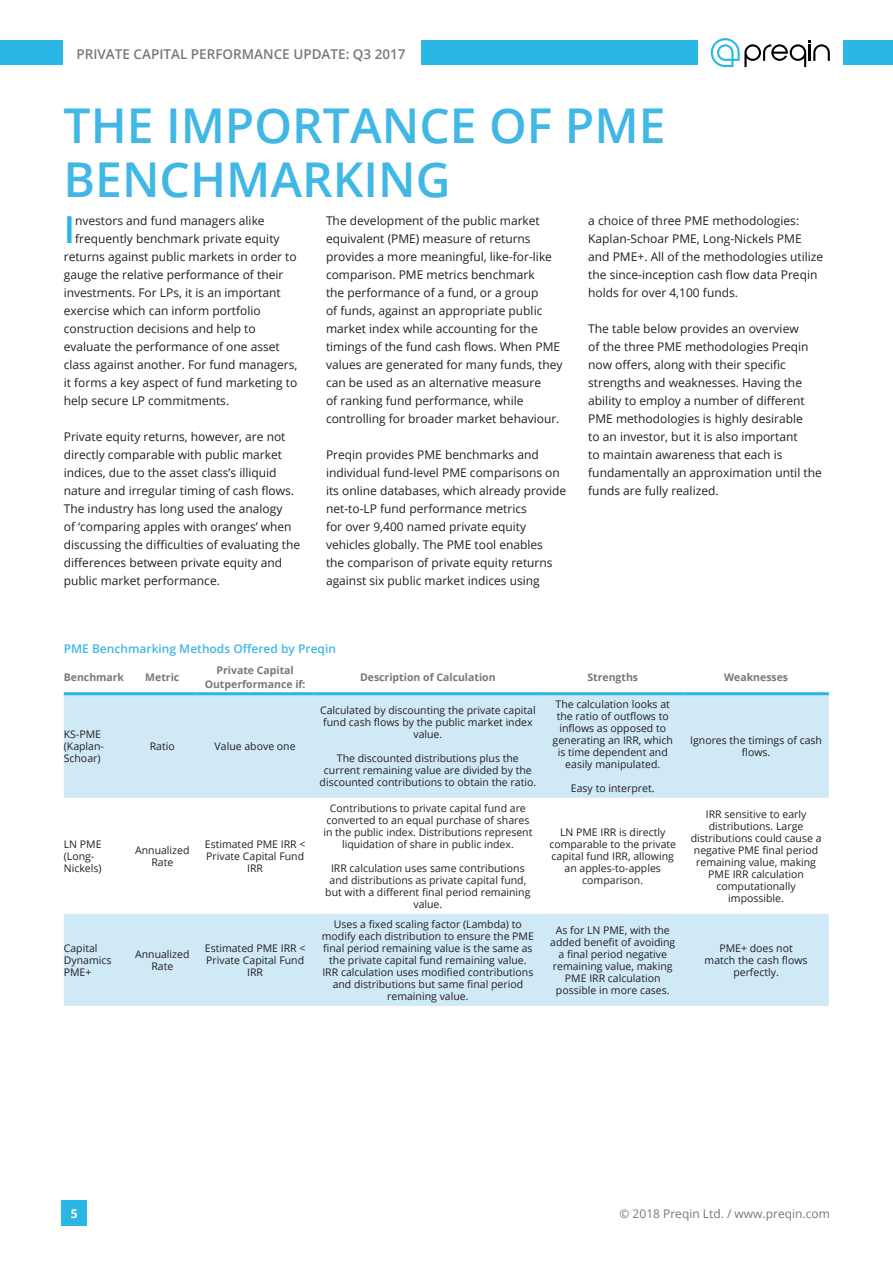
<style>
.page{position:relative;width:893px;height:1263px;background:#fff}
.page>*{position:absolute;margin:0;border:0;box-sizing:border-box;transform-origin:0 0}
.Body_Header_Left{font:600 48px/54px "Open Sans";color:#41b7e6}
.Body_Text{font:600 37.2px "Open Sans";color:#2ab7e5}
.t1{font:600 13.5px "Open Sans";color:#76787b}
.Body_Text-2{font:12px/18px "Open Sans";color:#231f20}
.Table_Title{font:600 12px "Open Sans";color:#41b7e6}
.t2{font:12px "Open Sans";color:#76787b}
.t3{font:700 12px "Open Sans";color:#fff}
.Table_Body_Centre{font:10.5px/12px "Open Sans";color:#231f20;text-align:center}
.Table_Header_Centre{font:700 10.5px/13.5px "Open Sans";color:#76787b;text-align:center}
</style>
<div class="page">
<div style="left:62px;top:1200px;width:25px;height:26px;background:#2ab7e5"></div>
<div style="left:0;top:40px;width:893px;height:25px;background:#2ab7e5"></div>
<div style="left:64px;top:39px;width:357px;height:30px;background:#fff"></div>
<div style="left:698px;top:36px;width:145px;height:34px;background:#fff"></div>
<svg style="left:711px;top:38px;width:119px;height:29px"></svg>
<svg style="left:64px;top:695px;width:765px;height:311px;fill:#cfe9f7"></svg>
<hr style="left:64px;top:692px;width:70px;height:3px;background:#2ab7e5">
<hr style="left:134px;top:692px;width:63px;height:3px;background:#2ab7e5">
<hr style="left:197px;top:692px;width:117px;height:3px;background:#2ab7e5">
<hr style="left:314px;top:692px;width:228px;height:3px;background:#2ab7e5">
<hr style="left:542px;top:692px;width:141px;height:3px;background:#2ab7e5">
<hr style="left:683px;top:692px;width:146px;height:3px;background:#2ab7e5">
<p class="t1" style="left:77px;top:45px;width:331px">PRIVATE CAPITAL PERFORMANCE UPDATE: Q3 2017</p>
<p class="Body_Header_Left" style="left:64px;top:98px;width:603px">THE IMPORTANCE OF PME<br>BENCHMARKING</p>
<p class="Body_Text" style="left:64px;top:204px;width:13px">I</p>
<p class="Body_Text-2" style="left:75px;top:211px;width:191px">nvestors and fund managers alike</p>
<p class="Body_Text-2" style="left:326px;top:211px;width:238px">The development of the public market equivalent (PME) measure of returns provides a more meaningful, like-for-like comparison. PME metrics benchmark<br>the performance of a fund, or a group<br>of funds, against an appropriate public market index while accounting for the timings of the fund cash flows. When PME values are generated for many funds, they can be used as an alternative measure<br>of ranking fund performance, while controlling for broader market behaviour.</p>
<p class="Body_Text-2" style="left:326px;top:445px;width:242px">Preqin provides PME benchmarks and individual fund-level PME comparisons on its online databases, which already provide net-to-LP fund performance metrics<br>for over 9,400 named private equity vehicles globally. The PME tool enables<br>the comparison of private equity returns against six public market indices using</p>
<p class="Body_Text-2" style="left:588px;top:211px;width:236px">a choice of three PME methodologies:<br>Kaplan-Schoar PME, Long-Nickels PME and PME+. All of the methodologies utilize the since-inception cash flow data Preqin holds for over 4,100 funds.</p>
<p class="Body_Text-2" style="left:588px;top:319px;width:235px">The table below provides an overview<br>of the three PME methodologies Preqin now offers, along with their specific strengths and weaknesses. Having the ability to employ a number of different PME methodologies is highly desirable<br>to an investor, but it is also important<br>to maintain awareness that each is fundamentally an approximation until the funds are fully realized.</p>
<p class="Body_Text-2" style="left:75px;top:229px;width:206px">frequently benchmark private equity</p>
<p class="Body_Text-2" style="left:64px;top:247px;width:234px">returns against public markets in order to</p>
<p class="Body_Text-2" style="left:64px;top:265px;width:221px">gauge the relative performance of their</p>
<p class="Body_Text-2" style="left:64px;top:283px;width:218px">investments. For LPs, it is an important</p>
<p class="Body_Text-2" style="left:64px;top:301px;width:199px">exercise which can inform portfolio</p>
<p class="Body_Text-2" style="left:64px;top:319px;width:193px">construction decisions and help to</p>
<p class="Body_Text-2" style="left:64px;top:337px;width:217px">evaluate the performance of one asset</p>
<p class="Body_Text-2" style="left:64px;top:355px;width:235px">class against another. For fund managers,</p>
<p class="Body_Text-2" style="left:64px;top:373px;width:235px">it forms a key aspect of fund marketing to</p>
<p class="Body_Text-2" style="left:64px;top:391px;width:167px">help secure LP commitments.</p>
<p class="Body_Text-2" style="left:64px;top:427px;width:238px">Private equity returns, however, are not directly comparable with public market indices, due to the asset class’s illiquid nature and irregular timing of cash flows.<br>The industry has long used the analogy<br>of ‘comparing apples with oranges’ when discussing the difficulties of evaluating the differences between private equity and public market performance.</p>
<p class="Table_Title" style="left:64px;top:641px;width:274px">PME Benchmarking Methods Offered by Preqin</p>
<p class="Table_Header_Centre" style="left:64px;top:670px;width:62px">Benchmark</p>
<p class="Table_Header_Centre" style="left:145px;top:670px;width:36px">Metric</p>
<p class="Table_Header_Centre" style="left:205px;top:663px;width:102px">Private Capital<br>Outperformance if:</p>
<p class="Table_Header_Centre" style="left:360px;top:670px;width:137px">Description of Calculation</p>
<p class="Table_Header_Centre" style="left:587px;top:670px;width:52px">Strengths</p>
<p class="Table_Header_Centre" style="left:724px;top:670px;width:66px">Weaknesses</p>
<p class="Table_Body_Centre" style="left:64px;top:728px;width:39px">KS-PME</p>
<p class="Table_Body_Centre" style="left:64px;top:740px;width:42px;text-align:left">(Kaplan-<br>Schoar)</p>
<p class="Table_Body_Centre" style="left:150px;top:740px;width:27px">Ratio</p>
<p class="Table_Body_Centre" style="left:215px;top:740px;width:82px">Value above one</p>
<p class="Table_Body_Centre" style="left:553px;top:698px;width:122px">The calculation looks at the ratio of outflows to inflows as opposed to generating an IRR, which is time dependent and easily manipulated.</p>
<p class="Table_Body_Centre" style="left:571px;top:782px;width:85px">Easy to interpret.</p>
<p class="Table_Body_Centre" style="left:320px;top:704px;width:217px">Calculated by discounting the private capital fund cash flows by the public market index value.</p>
<p class="Table_Body_Centre" style="left:320px;top:752px;width:218px">The discounted distributions plus the current remaining value are divided by the discounted contributions to obtain the ratio.</p>
<p class="Table_Body_Centre" style="left:690px;top:734px;width:133px">Ignores the timings of cash flows.</p>
<p class="Table_Body_Centre" style="left:64px;top:838px;width:39px">LN PME</p>
<p class="Table_Body_Centre" style="left:64px;top:850px;width:39px;text-align:left">(Long-<br>Nickels)</p>
<p class="Table_Body_Centre" style="left:135px;top:844px;width:56px">Annualized<br>Rate</p>
<p class="Table_Body_Centre" style="left:205px;top:838px;width:102px">Estimated PME IRR &lt;<br>Private Capital Fund<br>IRR</p>
<p class="Table_Body_Centre" style="left:64px;top:942px;width:49px;text-align:left">Capital<br>Dynamics<br>PME+</p>
<p class="Table_Body_Centre" style="left:135px;top:948px;width:56px">Annualized<br>Rate</p>
<p class="Table_Body_Centre" style="left:205px;top:942px;width:102px">Estimated PME IRR &lt;<br>Private Capital Fund<br>IRR</p>
<p class="Table_Body_Centre" style="left:323px;top:802px;width:211px">Contributions to private capital fund are converted to an equal purchase of shares in the public index. Distributions represent liquidation of share in public index.</p>
<p class="Table_Body_Centre" style="left:325px;top:862px;width:207px">IRR calculation uses same contributions and distributions as private capital fund, but with a different final period remaining value.</p>
<p class="Table_Body_Centre" style="left:549px;top:826px;width:128px">LN PME IRR is directly comparable to the private capital fund IRR, allowing an apples-to-apples comparison.</p>
<p class="Table_Body_Centre" style="left:322px;top:918px;width:214px">Uses a fixed scaling factor (Lambda) to modify each distribution to ensure the PME final period remaining value is the same as the private capital fund remaining value.<br>IRR calculation uses modified contributions and distributions but same final period remaining value.</p>
<p class="Table_Body_Centre" style="left:550px;top:924px;width:127px">As for LN PME, with the added benefit of avoiding a final period negative remaining value, making<br>PME IRR calculation possible in more cases.</p>
<p class="Table_Body_Centre" style="left:691px;top:808px;width:132px">IRR sensitive to early distributions. Large distributions could cause a negative PME final period remaining value, making<br>PME IRR calculation computationally impossible.</p>
<p class="Table_Body_Centre" style="left:705px;top:942px;width:105px">PME+ does not match the cash flows perfectly.</p>
<p class="t3" style="left:71px;top:1205px;width:8px">5</p>
<p class="t2" style="left:619px;top:1205px;width:212px">© 2018 Preqin Ltd. / www.preqin.com</p>
</div>
